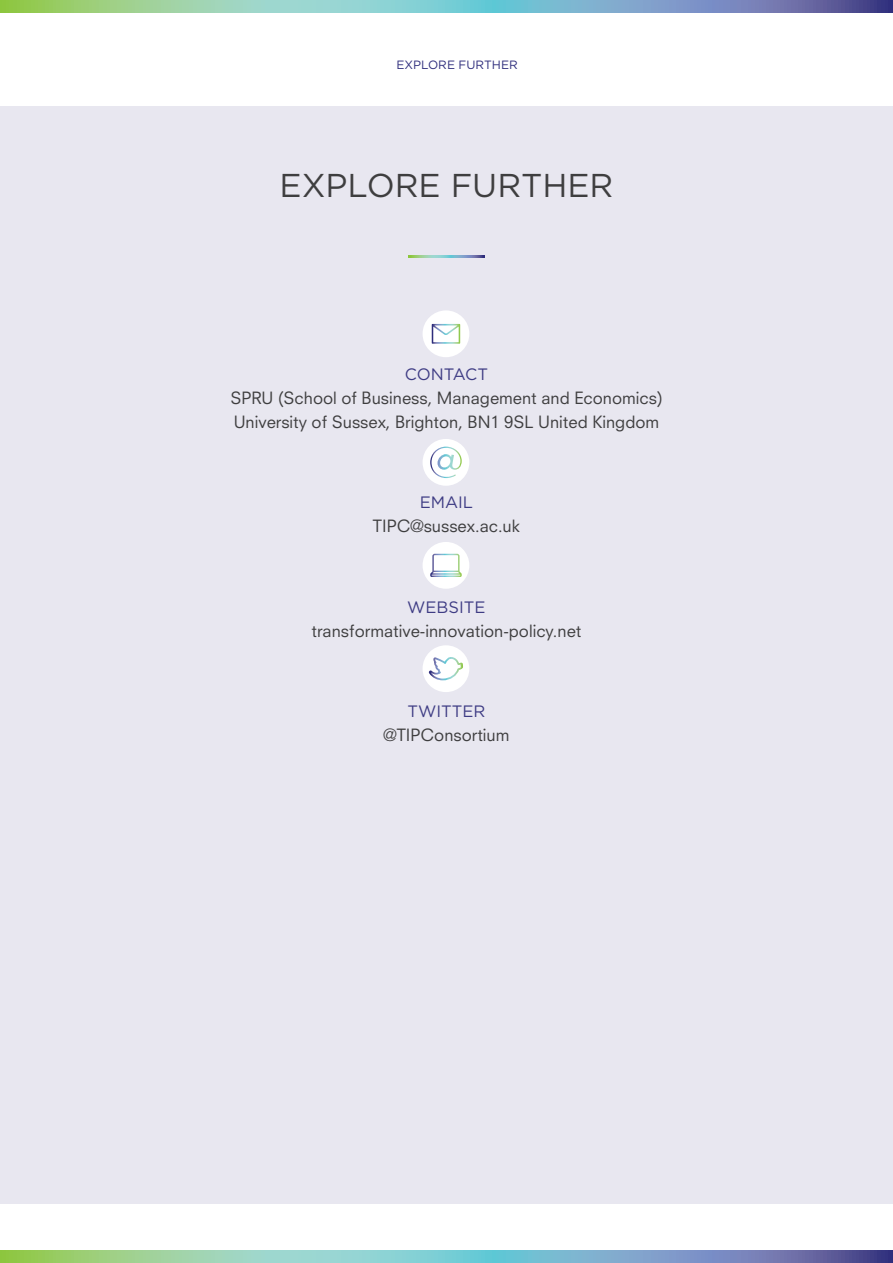
<style>
.page{position:relative;width:893px;height:1263px;background:#fff}
.page>*{position:absolute;margin:0;border:0;box-sizing:border-box;transform-origin:0 0}
.t1{font:33px "Gotham";color:#3e3e3f}
.t2{font:16.5px/24px "Neuzeit SLT Std";color:#3e3e3f}
.t3{font:16.5px "Gotham";color:#3e3c84}
.t4{font:12px "Gotham";color:#2e2d7c}
</style>
<div class="page">
<div style="left:0;top:106px;width:893px;height:1097px;background:#e8e7f0"></div>
<svg style="left:409px;top:255px;width:75px;height:2px"></svg>
<svg style="left:0;top:0;width:893px;height:13px"></svg>
<svg style="left:0;top:1250px;width:893px;height:13px"></svg>
<div style="left:423px;top:645px;width:46px;height:47px;background:#fff;border-radius:50%"></div>
<svg style="left:427px;top:645px;width:38px;height:36px"></svg>
<div style="left:423px;top:310px;width:46px;height:47px;background:#fff;border-radius:50%"></div>
<svg style="left:432px;top:324px;width:28px;height:20px"></svg>
<div style="left:423px;top:542px;width:46px;height:47px;background:#fff;border-radius:50%"></div>
<svg style="left:430px;top:554px;width:32px;height:23px"></svg>
<div style="left:423px;top:439px;width:46px;height:47px;background:#fff;border-radius:50%"></div>
<svg style="left:430px;top:447px;width:32px;height:31px"></svg>
<p class="t4" style="left:396px;top:57px;width:123px">EXPLORE FURTHER</p>
<h1 class="t1" style="left:280px;top:164px;width:335px">EXPLORE FURTHER</h1>
<p class="t3" style="left:405px;top:363px;width:85px">CONTACT</p>
<p class="t2" style="left:230px;top:385px;width:434px">SPRU (School of Business, Management and Economics)<br>University of Sussex, Brighton, BN1 9SL United Kingdom</p>
<p class="t3" style="left:420px;top:492px;width:55px">EMAIL</p>
<p class="t2" style="left:373px;top:514px;width:149px">TIPC@sussex.ac.uk</p>
<p class="t3" style="left:407px;top:596px;width:80px">WEBSITE</p>
<p class="t2" style="left:312px;top:618px;width:271px">transformative-innovation-policy.net</p>
<p class="t3" style="left:407px;top:701px;width:80px">TWITTER</p>
<p class="t2" style="left:383px;top:723px;width:128px">@TIPConsortium</p>
</div>
